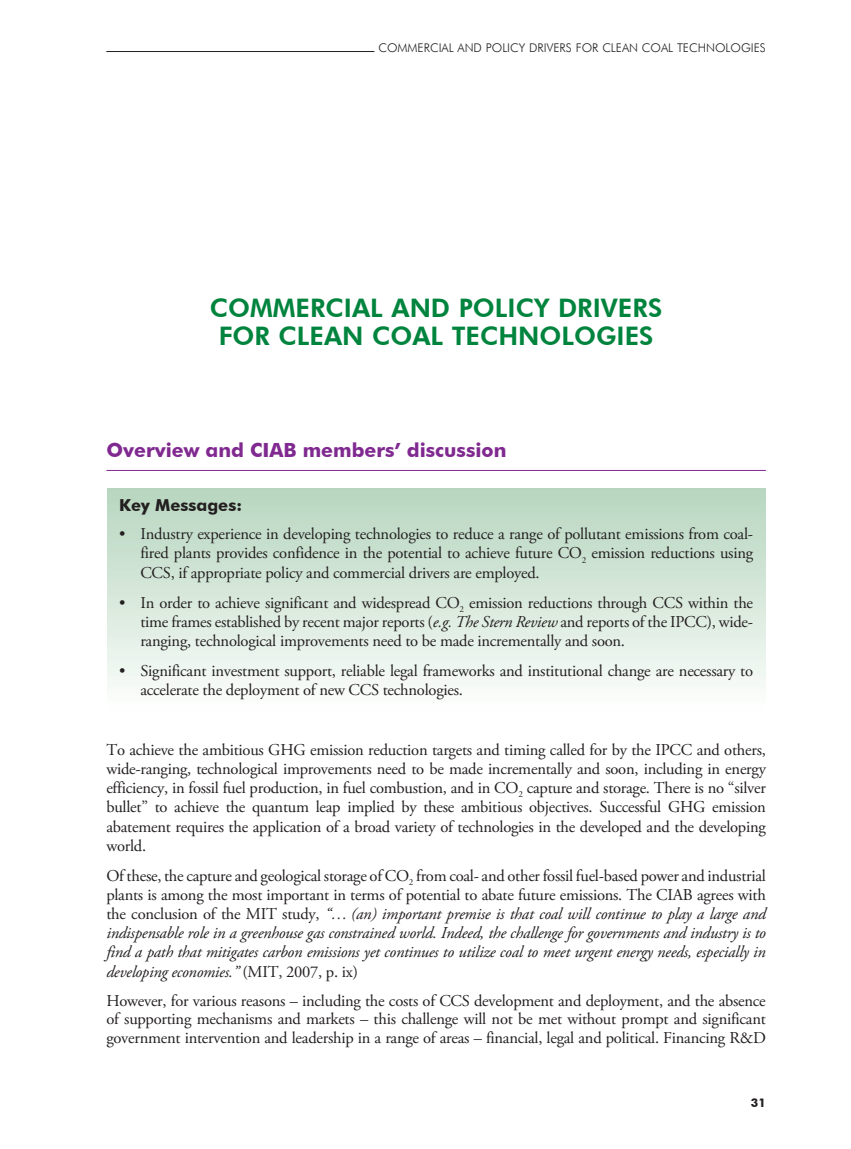
<style>
.page{position:relative;width:851px;height:1149px;background:#fff}
.page>*{position:absolute;margin:0;border:0;box-sizing:border-box;transform-origin:0 0}
.t1{font:800 25.5px/27.5px "Futura BT";color:#00843d;text-align:center}
.t2{font:700 19.5px "Futura BT";color:#802990}
.t3{font:16.5px/19.2px "Adobe Garamond Pro";letter-spacing:-.015em;color:#231f20;text-align:justify}
.t4{font:italic 16.5px/19.2px "Adobe Garamond Pro";letter-spacing:-.015em;color:#231f20;text-align:justify}
.t5{font:700 16.5px "Futura BT";color:#231f20}
.t6{font:300 12px "Futura BT";color:#231f20}
.t7{font:700 12px "Futura BT";color:#231f20}
.s1{font-style:italic}
.s2{font-style:normal}
</style>
<div class="page">
<div style="left:107px;top:488px;width:658px;height:224px;background:linear-gradient(to bottom,#b6d5be,#fcfefc)"></div>
<hr style="left:106px;top:470px;width:659px;height:1px;background:#802990">
<hr style="left:106px;top:51px;width:268px;height:1px;background:#231f20">
<p class="t6" style="left:378px;top:40px;width:389px">COMMERCIAL AND POLICY DRIVERS FOR CLEAN COAL TECHNOLOGIES</p>
<h1 class="t1" style="left:210px;top:294px;width:453px">COMMERCIAL AND POLICY DRIVERS<br>FOR CLEAN COAL TECHNOLOGIES</h1>
<p class="t2" style="left:106px;top:438px;width:401px">Overview and CIAB members’ discussion</p>
<p class="t5" style="left:119px;top:495px;width:124px">Key Messages:</p>
<p class="t3" style="left:140px;top:527px;width:614px;text-indent:-21px">• Industry experience in developing technologies to reduce a range of pollutant emissions from coal&shy;fired plants provides confidence in the potential to achieve future CO<sub>2</sub> emission reductions using CCS, if appropriate policy and commercial drivers are employed.</p>
<p class="t3" style="left:140px;top:596px;width:614px;text-indent:-21px">• In order to achieve significant and widespread CO<sub>2</sub> emission reductions through CCS within the time frames established by recent major reports (<span class="s1">e.g. The Stern Review</span> and reports of the IPCC), wide&shy;ranging, technological improvements need to be made incrementally and soon.</p>
<p class="t3" style="left:140px;top:664px;width:614px;text-indent:-21px">• Significant investment support, reliable legal frameworks and institutional change are necessary to accelerate the deployment of new CCS technologies.</p>
<p class="t3" style="left:106px;top:743px;width:661px">To achieve the ambitious GHG emission reduction targets and timing called for by the IPCC and others, wide-ranging, technological improvements need to be made incrementally and soon, including in energy efficiency, in fossil fuel production, in fuel combustion, and in CO<sub>2</sub> capture and storage. There is no “silver bullet” to achieve the quantum leap implied by these ambitious objectives. Successful GHG emission abatement requires the application of a broad variety of technologies in the developed and the developing world.</p>
<p class="t4" style="left:106px;top:869px;width:661px"><span class="s2">Of these, the capture and geological storage of CO</span><sub>2</sub> <span class="s2">from coal- and other fossil fuel-based power and industrial plants is among the most important in terms of potential to abate future emissions. The CIAB agrees with the conclusion of the MIT study,</span> “… (an) important premise is that coal will continue to play a large and indispensable role in a greenhouse gas constrained world. Indeed, the challenge for governments and industry is to find a path that mitigates carbon emissions yet continues to utilize coal to meet urgent energy needs, especially in developing economies.” <span class="s2">(MIT, 2007, p. ix)</span></p>
<p class="t3" style="left:106px;top:994px;width:661px;line-height:18.5px">However, for various reasons – including the costs of CCS development and deployment, and the absence of supporting mechanisms and markets – this challenge will not be met without prompt and significant government intervention and leadership in a range of areas – financial, legal and political. Financing R&amp;D</p>
<p class="t7" style="left:750px;top:1095px;width:16px">31</p>
</div>
